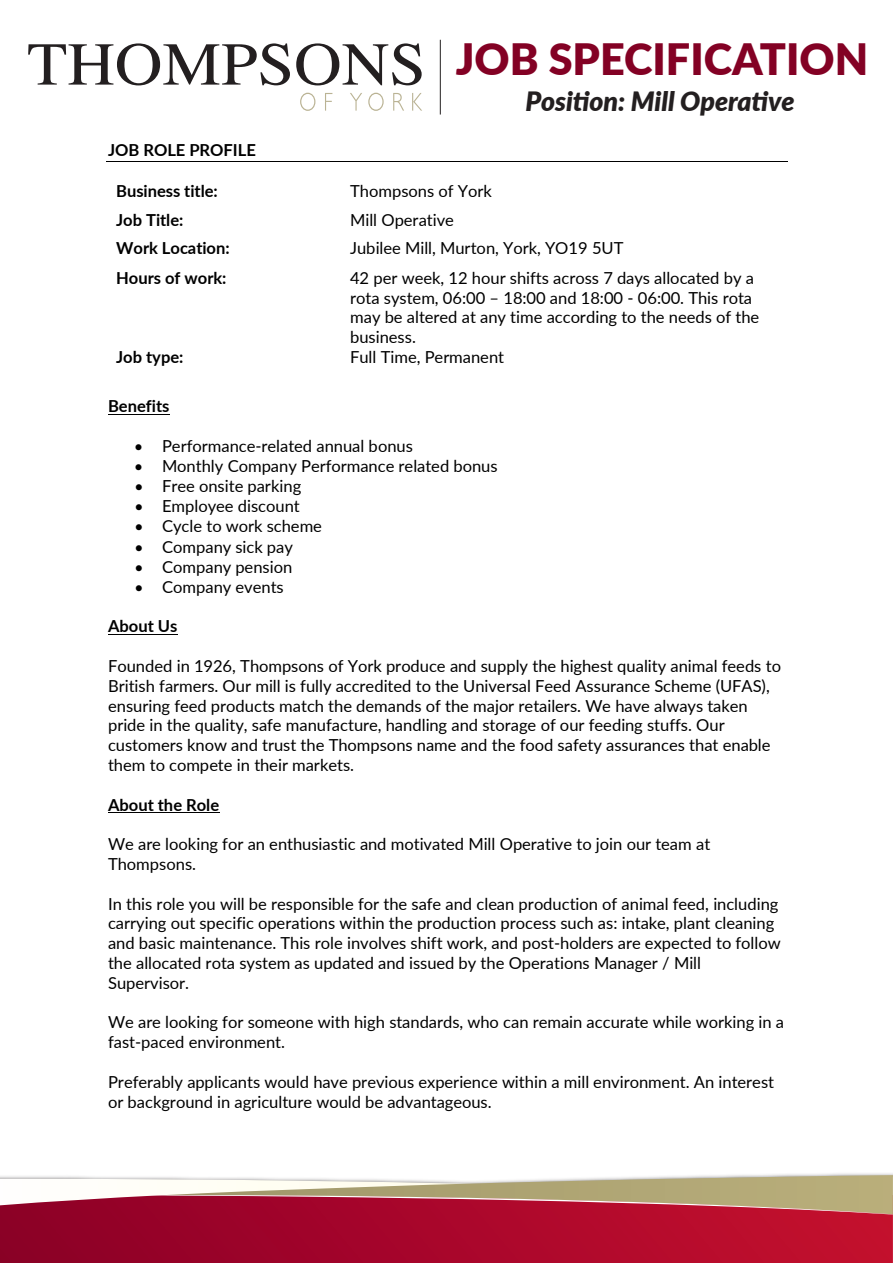
<style>
.page{position:relative;width:893px;height:1263px;background:#fff}
.page>*{position:absolute;margin:0;border:0;box-sizing:border-box;transform-origin:0 0}
.t1{font:900 43.2px "Lato";color:#830124}
.t2{font:italic 900 26.7px "Lato";color:#231f20}
.t3{font:16.5px/19.8px "Lato";color:#000}
.t4{font:700 16.5px "Lato";color:#000}
</style>
<div class="page">
<hr style="left:106px;top:161px;width:681px;height:1px;background:#000">
<hr style="left:108px;top:414px;width:61px;height:1px;background:#000">
<hr style="left:108px;top:634px;width:69px;height:1px;background:#000">
<hr style="left:108px;top:812px;width:111px;height:1px;background:#000">
<svg style="left:0;top:1217px;width:893px;height:46px;background:#a8072a"></svg>
<svg style="left:0;top:1175px;width:893px;height:42px"></svg>
<hr style="left:440px;top:40px;width:1px;height:75px;background:#231f20">
<svg style="left:28px;top:43px;width:262px;height:42px"></svg>
<svg style="left:296px;top:43px;width:126px;height:42px"></svg>
<svg style="left:300px;top:93px;width:15px;height:18px"></svg>
<svg style="left:325px;top:93px;width:7px;height:18px"></svg>
<svg style="left:350px;top:93px;width:12px;height:18px"></svg>
<svg style="left:368px;top:93px;width:16px;height:18px"></svg>
<svg style="left:393px;top:93px;width:11px;height:18px"></svg>
<svg style="left:412px;top:93px;width:10px;height:18px"></svg>
<h1 class="t1" style="left:456px;top:27px;width:414px">JOB SPECIFICATION</h1>
<h2 class="t2" style="left:526px;top:82px;width:270px">Position: Mill Operative</h2>
<p class="t4" style="left:108px;top:138px;width:149px">JOB ROLE PROFILE</p>
<p class="t4" style="left:116px;top:179px;width:103px">Business title:</p>
<p class="t3" style="left:350px;top:181px;width:143px">Thompsons of York</p>
<p class="t4" style="left:116px;top:208px;width:69px">Job Title:</p>
<p class="t3" style="left:350px;top:209px;width:105px">Mill Operative</p>
<p class="t4" style="left:116px;top:236px;width:115px">Work Location:</p>
<p class="t3" style="left:350px;top:238px;width:275px">Jubilee Mill, Murton, York, YO19 5UT</p>
<p class="t4" style="left:116px;top:266px;width:112px">Hours of work:</p>
<p class="t3" style="left:350px;top:267px;width:411px">42 per week, 12 hour shifts across 7 days allocated by a rota system, 06:00 – 18:00 and 18:00 - 06:00. This rota may be altered at any time according to the needs of the business.</p>
<p class="t4" style="left:116px;top:345px;width:69px">Job type:</p>
<p class="t3" style="left:350px;top:346px;width:156px">Full Time, Permanent</p>
<p class="t4" style="left:108px;top:394px;width:63px">Benefits</p>
<p class="t3" style="left:162px;top:435px;width:337px">Performance-related annual bonus<br>Monthly Company Performance related bonus<br>Free onsite parking<br>Employee discount<br>Cycle to work scheme<br>Company sick pay<br>Company pension<br>Company events</p>
<p class="t4" style="left:108px;top:614px;width:71px">About Us</p>
<p class="t3" style="left:108px;top:655px;width:675px">Founded in 1926, Thompsons of York produce and supply the highest quality animal feeds to British farmers. Our mill is fully accredited to the Universal Feed Assurance Scheme (UFAS), ensuring feed products match the demands of the major retailers. We have always taken pride in the quality, safe manufacture, handling and storage of our feeding stuffs. Our customers know and trust the Thompsons name and the food safety assurances that enable them to compete in their markets.</p>
<p class="t4" style="left:108px;top:792px;width:113px">About the Role</p>
<p class="t3" style="left:108px;top:834px;width:604px">We are looking for an enthusiastic and motivated Mill Operative to join our team at<br>Thompsons.</p>
<p class="t3" style="left:108px;top:893px;width:674px">In this role you will be responsible for the safe and clean production of animal feed, including carrying out specific operations within the production process such as: intake, plant cleaning and basic maintenance. This role involves shift work, and post-holders are expected to follow the allocated rota system as updated and issued by the Operations Manager / Mill Supervisor.</p>
<p class="t3" style="left:108px;top:1012px;width:678px">We are looking for someone with high standards, who can remain accurate while working in a fast-paced environment.</p>
<p class="t3" style="left:108px;top:1071px;width:668px">Preferably applicants would have previous experience within a mill environment. An interest or background in agriculture would be advantageous.</p>
</div>
